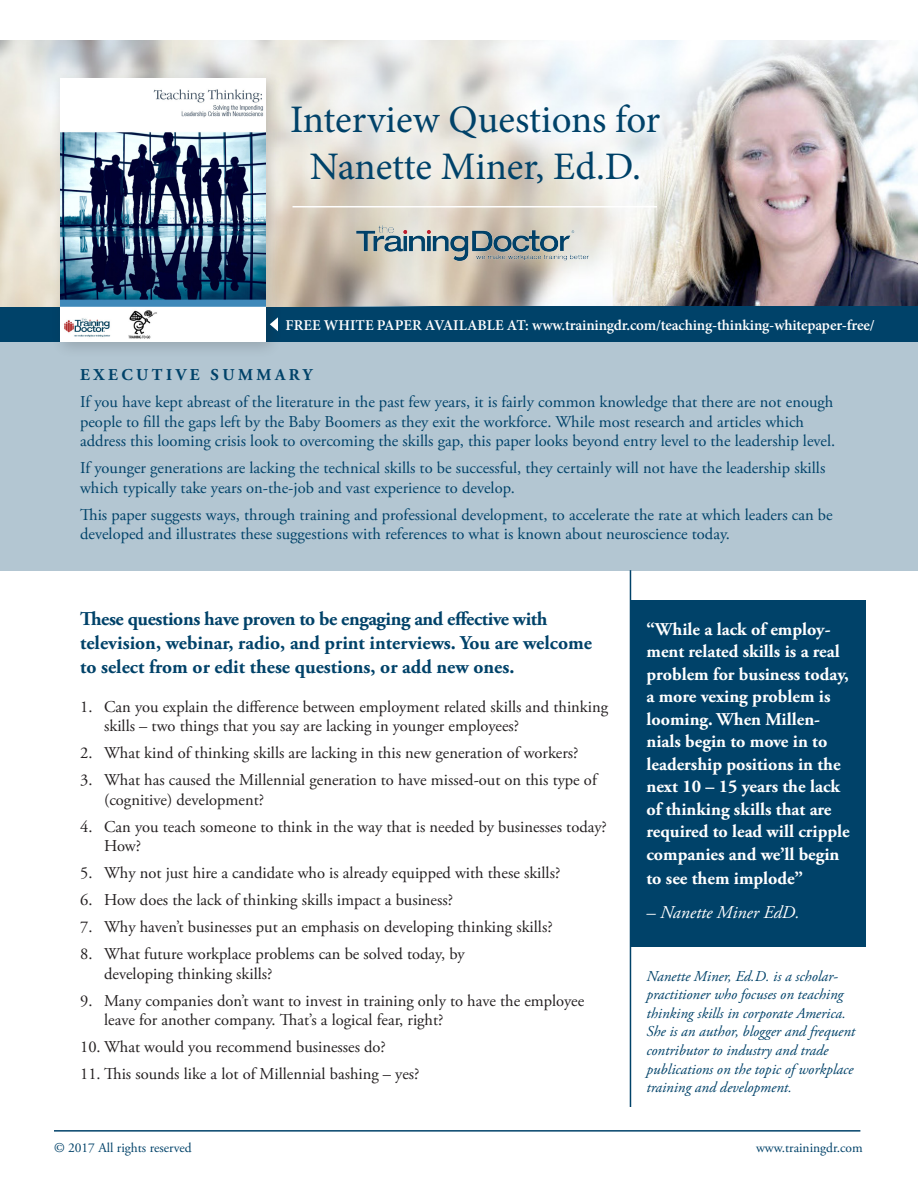
<style>
.page{position:relative;width:918px;height:1188px;background:#fff}
.page>*{position:absolute;margin:0;border:0;box-sizing:border-box;transform-origin:0 0}
.t1{font:39px/46.8px "Minion Pro";letter-spacing:-.005em;color:#004269;text-align:center}
.t2{font:700 19.5px/24px "Adobe Garamond Pro";color:#004269}
.t3{font:700 18px/22.5px "Adobe Garamond Pro";color:#fff}
.t4{font:italic 18px "Adobe Garamond Pro";color:#fff}
.t5{font:16.5px/19.5px "Adobe Garamond Pro";color:#231f20}
.t6{font:16.5px/19.5px "Adobe Garamond Pro";color:#004269}
.t7{font:700 16.5px "Adobe Garamond Pro";letter-spacing:.215em;color:#004269}
.t8{font:italic 15px/18.6px "Adobe Garamond Pro";color:#004269}
.t9{font:600 15px "Minion Pro";letter-spacing:-.01em;color:#fff}
.t10{font:13.5px "Adobe Garamond Pro";color:#004269}
</style>
<div class="page">
<div style="left:0;top:224px;width:918px;height:346px;background:#b3c6d2"></div>
<img style="left:432px;top:40px;width:486px;height:267px">
<div style="left:0;top:307px;width:918px;height:35px;background:#004269"></div>
<img style="left:0;top:40px;width:432px;height:267px">
<div style="left:51px;top:69px;width:231px;height:290px;background:#231f20;opacity:.2"></div>
<img style="left:60px;top:78px;width:205px;height:264px">
<hr style="left:292px;top:206px;width:365px;height:1px;background:#fff">
<img style="left:352px;top:224px;width:241px;height:44px">
<div style="left:631px;top:600px;width:235px;height:346px;background:#004269"></div>
<hr style="left:54px;top:1130px;width:806px;height:2px;background:#004269">
<hr style="left:630px;top:570px;width:1px;height:537px;background:#004269">
<svg style="left:270px;top:317px;width:8px;height:14px"></svg>
<p class="t1" style="left:290px;top:96px;width:372px">Interview Questions for<br>Nanette Miner, Ed.D.</p>
<p class="t9" style="left:286px;top:315px;width:591px">FREE WHITE PAPER AVAILABLE AT: www.trainingdr.com/teaching-thinking-whitepaper-free/</p>
<p class="t7" style="left:80px;top:366px;width:234px">EXECUTIVE SUMMARY</p>
<p class="t6" style="left:80px;top:393px;width:757px">If you have kept abreast of the literature in the past few years, it is fairly common knowledge that there are not enough people to fill the gaps left by the Baby Boomers as they exit the workforce. While most research and articles which address this looming crisis look to overcoming the skills gap, this paper looks beyond entry level to the leadership level.</p>
<p class="t6" style="left:80px;top:459px;width:747px">If younger generations are lacking the technical skills to be successful, they certainly will not have the leadership skills which typically take years on-the-job and vast experience to develop.</p>
<p class="t6" style="left:80px;top:505px;width:754px">This paper suggests ways, through training and professional development, to accelerate the rate at which leaders can be developed and illustrates these suggestions with references to what is known about neuroscience today.</p>
<p class="t2" style="left:80px;top:607px;width:513px">These questions have proven to be engaging and effective with television, webinar, radio, and print interviews. You are welcome to select from or edit these questions, or add new ones.</p>
<p class="t5" style="left:104px;top:697px;width:506px;text-indent:-24px">1. Can you explain the difference between employment related skills and thinking skills – two things that you say are lacking in younger employees?</p>
<p class="t5" style="left:80px;top:744px;width:500px">2. What kind of thinking skills are lacking in this new generation of workers?</p>
<p class="t5" style="left:104px;top:771px;width:494px;text-indent:-24px">3. What has caused the Millennial generation to have missed-out on this type of (cognitive) development?</p>
<p class="t5" style="left:104px;top:817px;width:504px;text-indent:-24px">4. Can you teach someone to think in the way that is needed by businesses today?<br>How?</p>
<p class="t5" style="left:80px;top:864px;width:482px">5. Why not just hire a candidate who is already equipped with these skills?</p>
<p class="t5" style="left:80px;top:891px;width:375px">6. How does the lack of thinking skills impact a business?</p>
<p class="t5" style="left:80px;top:918px;width:474px">7. Why haven’t businesses put an emphasis on developing thinking skills?</p>
<p class="t5" style="left:104px;top:945px;width:362px;text-indent:-24px">8. What future workplace problems can be solved today, by developing thinking skills?</p>
<p class="t5" style="left:104px;top:991px;width:482px;text-indent:-24px">9. Many companies don’t want to invest in training only to have the employee leave for another company. That’s a logical fear, right?</p>
<p class="t5" style="left:80px;top:1038px;width:307px">10. What would you recommend businesses do?</p>
<p class="t5" style="left:80px;top:1065px;width:341px">11. This sounds like a lot of Millennial bashing – yes?</p>
<p class="t3" style="left:646px;top:618px;width:205px">“While a lack of employ&shy;ment related skills is a real problem for business today, a more vexing problem is looming. When Millen&shy;nials begin to move in to leadership positions in the next 10 – 15 years the lack of thinking skills that are required to lead will cripple companies and we’ll begin</p>
<p class="t3" style="left:646px;top:868px;width:158px">to see them implode”</p>
<p class="t4" style="left:646px;top:901px;width:155px">– Nanette Miner EdD.</p>
<p class="t8" style="left:646px;top:967px;width:210px">Nanette Miner, Ed.D. is a scholar&shy;practitioner who focuses on teaching thinking skills in corporate America.<br>She is an author, blogger and frequent contributor to industry and trade publications on the topic of workplace training and development.</p>
<p class="t10" style="left:54px;top:1140px;width:139px">© 2017 All rights reserved</p>
<p class="t10" style="left:756px;top:1140px;width:108px">www.trainingdr.com</p>
</div>
